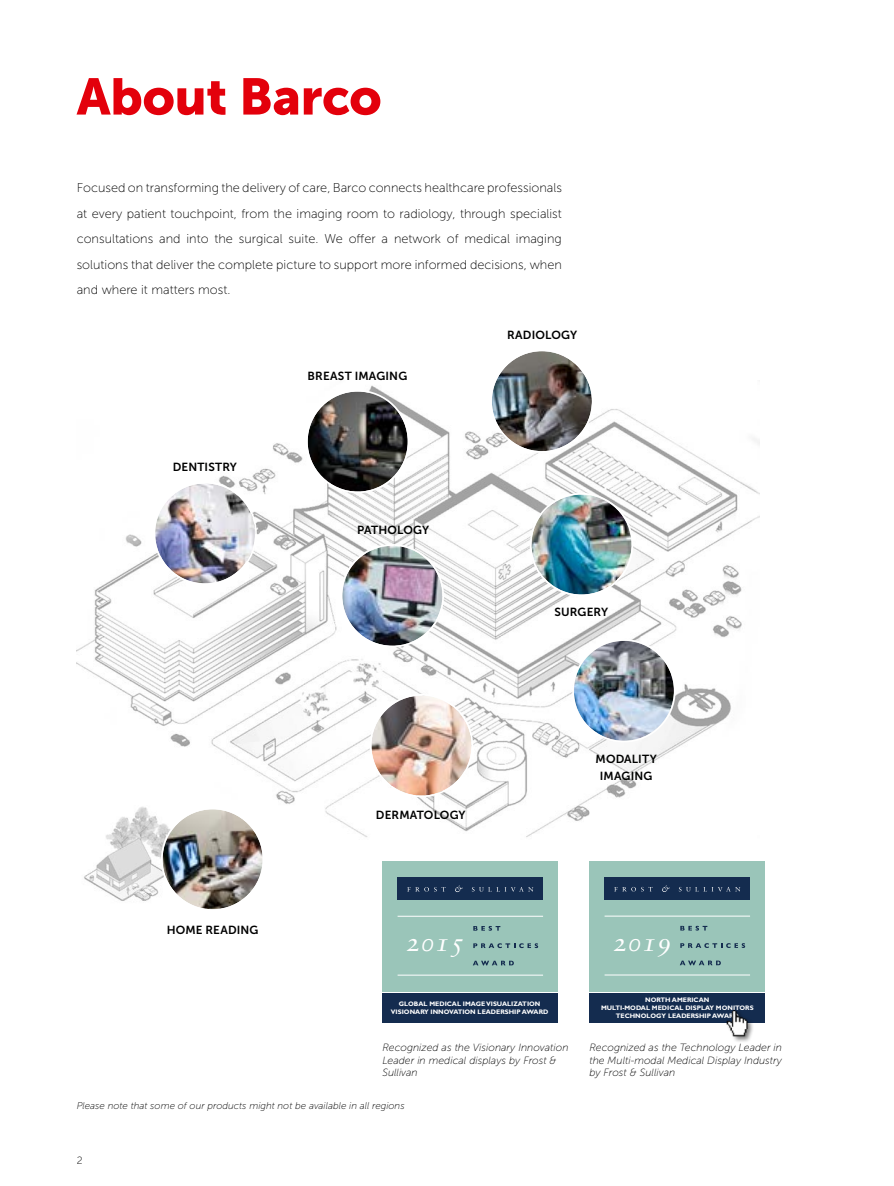
<style>
.page{position:relative;width:894px;height:1186px;background:#fff}
.page>*{position:absolute;margin:0;border:0;box-sizing:border-box;transform-origin:0 0}
.t1{font:51px "Museo Sans 900";letter-spacing:-.01em;color:#e3000b}
.t2{font:26.55px "Sabon Italic Os F";color:#fff}
.t3{font:12.75px/25.5px "Museo Sans 100";color:#000;text-align:justify}
.t4{font:11.7px/17.4px "Museo Sans 700";letter-spacing:.01em;color:#000100;text-align:center}
.t5{font:italic 10.5px/12.6px "Museo Sans 100";color:#000;text-align:justify}
.t6{font:italic 10.5px/12.6px "Museo Sans 100";color:#000100}
.t7{font:10.5px "Museo Sans 100";color:#000}
.t8{font:italic 9.75px "Museo Sans 100";color:#000100}
.t9{font:700 6.6px/7.8px "Gill Sans";color:#fff;text-align:center}
</style>
<div class="page">
<img style="left:77px;top:381px;width:682px;height:527px">
<img style="left:307px;top:392px;width:100px;height:99px;border-radius:50px">
<div style="left:306px;top:390px;width:103px;height:103px;border:2px solid #fff;border-radius:50%"></div>
<img style="left:371px;top:696px;width:100px;height:99px;border-radius:50px">
<div style="left:369px;top:694px;width:104px;height:103px;border:2px solid #fff;border-radius:50%"></div>
<img style="left:491px;top:351px;width:100px;height:100px;border-radius:50px">
<div style="left:490px;top:349px;width:103px;height:104px;border:2px solid #fff;border-radius:50%"></div>
<img style="left:531px;top:495px;width:100px;height:99px;border-radius:50px">
<div style="left:529px;top:493px;width:104px;height:103px;border:2px solid #fff;border-radius:50%"></div>
<img style="left:155px;top:483px;width:100px;height:100px;border-radius:50px">
<div style="left:153px;top:482px;width:104px;height:103px;border:2px solid #fff;border-radius:50%"></div>
<img style="left:342px;top:546px;width:100px;height:100px;border-radius:50px">
<div style="left:340px;top:544px;width:104px;height:103px;border:2px solid #fff;border-radius:50%"></div>
<img style="left:573px;top:641px;width:100px;height:100px;border-radius:50px">
<div style="left:572px;top:639px;width:103px;height:103px;border:2px solid #fff;border-radius:50%"></div>
<div style="left:589px;top:862px;width:176px;height:129px;background:#9ac5b9"></div>
<div style="left:589px;top:993px;width:176px;height:29px;background:#142c4f"></div>
<div style="left:604px;top:877px;width:145px;height:23px;background:#142c4f"></div>
<svg style="left:614px;top:887px;width:38px;height:4px"></svg>
<svg style="left:678px;top:887px;width:62px;height:4px"></svg>
<svg style="left:662px;top:885px;width:7px;height:7px"></svg>
<hr style="left:604px;top:916px;width:145px;height:1px;background:#fff">
<hr style="left:604px;top:975px;width:145px;height:1px;background:#fff">
<svg style="left:680px;top:926px;width:27px;height:4px"></svg>
<svg style="left:680px;top:943px;width:64px;height:5px"></svg>
<svg style="left:680px;top:960px;width:40px;height:5px"></svg>
<div style="left:382px;top:862px;width:176px;height:130px;background:#9ac5b9"></div>
<div style="left:382px;top:993px;width:176px;height:30px;background:#142c4f"></div>
<div style="left:397px;top:878px;width:146px;height:22px;background:#142c4f"></div>
<svg style="left:407px;top:887px;width:38px;height:5px"></svg>
<svg style="left:471px;top:887px;width:62px;height:5px"></svg>
<svg style="left:455px;top:885px;width:7px;height:7px"></svg>
<hr style="left:397px;top:916px;width:146px;height:1px;background:#fff">
<hr style="left:397px;top:975px;width:146px;height:1px;background:#fff">
<svg style="left:473px;top:926px;width:27px;height:5px"></svg>
<svg style="left:473px;top:943px;width:65px;height:5px"></svg>
<svg style="left:473px;top:961px;width:40px;height:4px"></svg>
<div style="left:725px;top:1008px;width:28px;height:35px;background:#000;opacity:.5"></div>
<img style="left:723px;top:1008px;width:28px;height:31px">
<img style="left:162px;top:809px;width:100px;height:100px;border-radius:50px">
<div style="left:161px;top:808px;width:103px;height:103px;border:2px solid #fff;border-radius:50%"></div>
<p class="t1" style="left:77px;top:68px;width:306px">About Barco</p>
<p class="t3" style="left:77px;top:175px;width:486px">Focused on transforming the delivery of care, Barco connects healthcare professionals at every patient touchpoint, from the imaging room to radiology, through specialist consultations and into the surgical suite. We offer a network of medical imaging solutions that deliver the complete picture to support more informed decisions, when and where it matters most.</p>
<p class="t4" style="left:173px;top:458px;width:66px">DENTISTRY</p>
<p class="t4" style="left:307px;top:368px;width:101px">BREAST IMAGING</p>
<p class="t4" style="left:357px;top:521px;width:73px">PATHOLOGY</p>
<p class="t4" style="left:507px;top:326px;width:71px">RADIOLOGY</p>
<p class="t4" style="left:554px;top:603px;width:55px">SURGERY</p>
<p class="t4" style="left:167px;top:922px;width:93px">HOME READING</p>
<p class="t4" style="left:376px;top:806px;width:91px">DERMATOLOGY</p>
<p class="t2" style="left:405px;top:927px;width:60px">2015</p>
<p class="t9" style="left:391px;top:1000px;width:159px">GLOBAL MEDICAL IMAGE VISUALIZATION<br>VISIONARY INNOVATION LEADERSHIP AWARD</p>
<p class="t4" style="left:595px;top:750px;width:63px">MODALITY<br>IMAGING</p>
<p class="t2" style="left:612px;top:926px;width:60px">2019</p>
<p class="t9" style="left:600px;top:996px;width:154px">NORTH AMERICAN<br>MULTI-MODAL MEDICAL DISPLAY MONITORS<br>TECHNOLOGY LEADERSHIP AWARD</p>
<p class="t6" style="left:382px;top:1041px;width:187px">Recognized as the Visionary Innovation<br>Leader in medical displays by Frost &amp;<br>Sullivan</p>
<p class="t8" style="left:77px;top:1101px;width:329px">Please note that some of our products might not be available in all regions</p>
<p class="t7" style="left:77px;top:1155px;width:7px">2</p>
<p class="t5" style="left:589px;top:1041px;width:194px">Recognized as the Technology Leader in the Multi-modal Medical Display Industry by Frost &amp; Sullivan</p>
</div>
